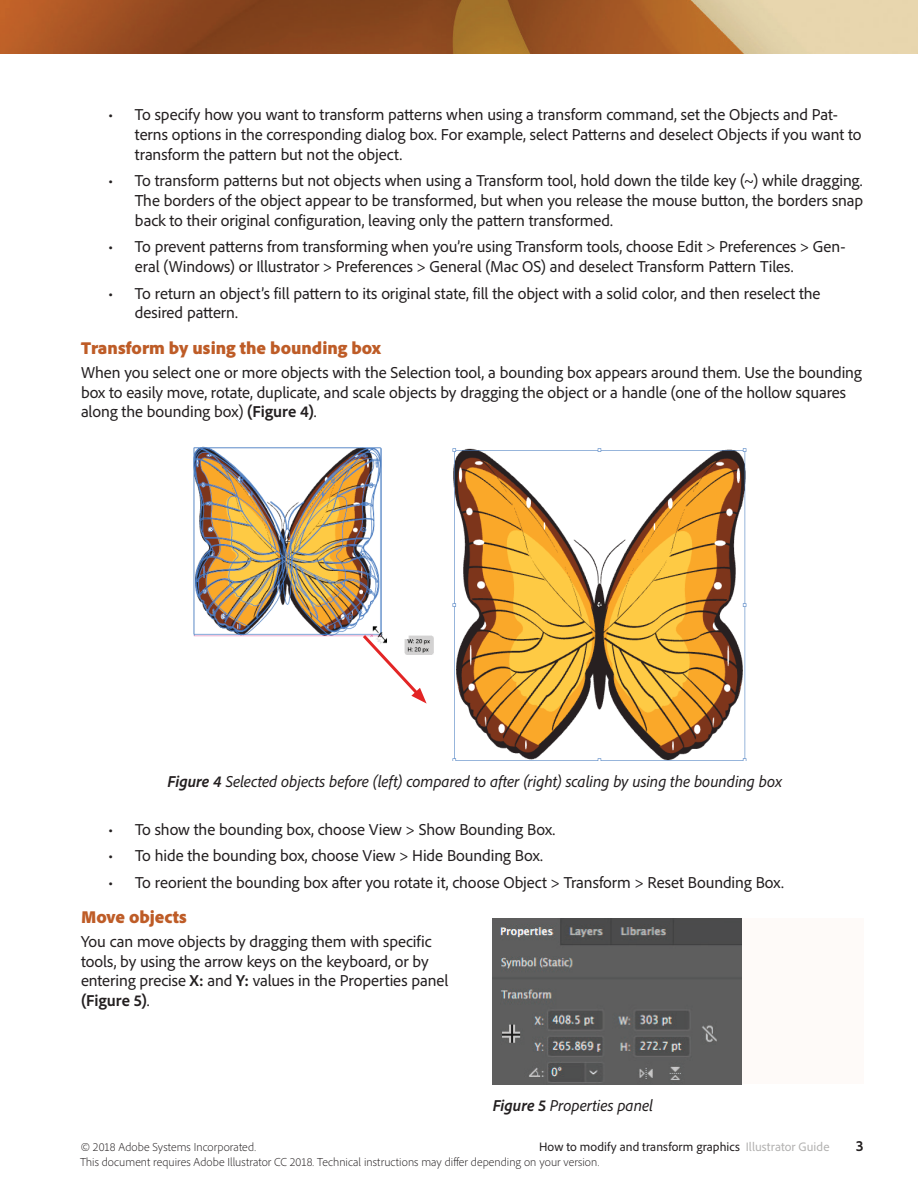
<style>
.page{position:relative;width:918px;height:1188px;background:#fff}
.page>*{position:absolute;margin:0;border:0;box-sizing:border-box;transform-origin:0 0}
.t1{font:900 18px "Adobe Clean";color:#be5c27}
.t2{font:16.5px/19.8px "Adobe Clean";letter-spacing:-.005em;color:#231f20}
.t3{font:italic 16.5px "Adobe Clean";letter-spacing:-.005em;color:#231f20}
.t4{font:700 semi-condensed 15px "Adobe Clean";color:#231f20}
.t5{font:12.75px "Adobe Clean";letter-spacing:.005em;color:#231f20}
.t6{font:300 12px "Adobe Clean";letter-spacing:.005em;color:#231f20}
.s1{font-weight:700}
.s2{color:#b3b2b1}
</style>
<div class="page">
<img style="left:0;top:0;width:918px;height:54px">
<img style="left:193px;top:446px;width:554px;height:315px">
<svg style="left:360px;top:632px;width:67px;height:72px"></svg>
<div style="left:493px;top:918px;width:371px;height:166px;background:#fefaf8"></div>
<img style="left:493px;top:918px;width:249px;height:166px">
<p class="t2" style="left:135px;top:104px;width:728px;text-indent:-27px">• To specify how you want to transform patterns when using a transform command, set the Objects and Pat&shy;terns options in the corresponding dialog box. For example, select Patterns and deselect Objects if you want to transform the pattern but not the object.</p>
<p class="t2" style="left:135px;top:170px;width:730px;text-align:justify;text-indent:-27px">• To transform patterns but not objects when using a Transform tool, hold down the tilde key (~) while dragging.<br>The borders of the object appear to be transformed, but when you release the mouse button, the borders snap back to their original configuration, leaving only the pattern transformed.</p>
<p class="t2" style="left:135px;top:236px;width:712px;text-indent:-27px">• To prevent patterns from transforming when you’re using Transform tools, choose Edit &gt; Preferences &gt; Gen&shy;eral (Windows) or Illustrator &gt; Preferences &gt; General (Mac OS) and deselect Transform Pattern Tiles.</p>
<p class="t2" style="left:135px;top:283px;width:687px;text-indent:-27px">• To return an object’s fill pattern to its original state, fill the object with a solid color, and then reselect the desired pattern.</p>
<p class="t1" style="left:81px;top:336px;width:301px">Transform by using the bounding box</p>
<p class="t2" style="left:81px;top:362px;width:782px">When you select one or more objects with the Selection tool, a bounding box appears around them. Use the bounding box to easily move, rotate, duplicate, and scale objects by dragging the object or a handle (one of the hollow squares along the bounding box) <span class="s1">(Figure 4)</span>.</p>
<p class="t3" style="left:168px;top:771px;width:616px"><span class="s1">Figure 4</span> Selected objects before (left) compared to after (right) scaling by using the bounding box</p>
<p class="t2" style="left:108px;top:819px;width:449px">• To show the bounding box, choose View &gt; Show Bounding Box.</p>
<p class="t2" style="left:108px;top:845px;width:437px">• To hide the bounding box, choose View &gt; Hide Bounding Box.</p>
<p class="t2" style="left:108px;top:872px;width:677px">• To reorient the bounding box after you rotate it, choose Object &gt; Transform &gt; Reset Bounding Box.</p>
<p class="t1" style="left:81px;top:905px;width:107px">Move objects</p>
<p class="t2" style="left:81px;top:931px;width:369px">You can move objects by dragging them with specific tools, by using the arrow keys on the keyboard, or by entering precise <span class="s1">X:</span> and <span class="s1">Y:</span> values in the Properties panel <span class="s1">(Figure 5)</span>.</p>
<p class="t3" style="left:493px;top:1095px;width:162px"><span class="s1">Figure 5</span> Properties panel</p>
<p class="t6" style="left:81px;top:1139px;width:177px">© 2018 Adobe Systems Incorporated.</p>
<p class="t5" style="left:539px;top:1139px;width:292px">How to modify and transform graphics <span class="s2">Illustrator Guide</span></p>
<p class="t4" style="left:856px;top:1137px;width:9px">3</p>
<p class="t6" style="left:80px;top:1154px;width:521px">This document requires Adobe Illustrator CC 2018. Technical instructions may differ depending on your version.</p>
</div>
